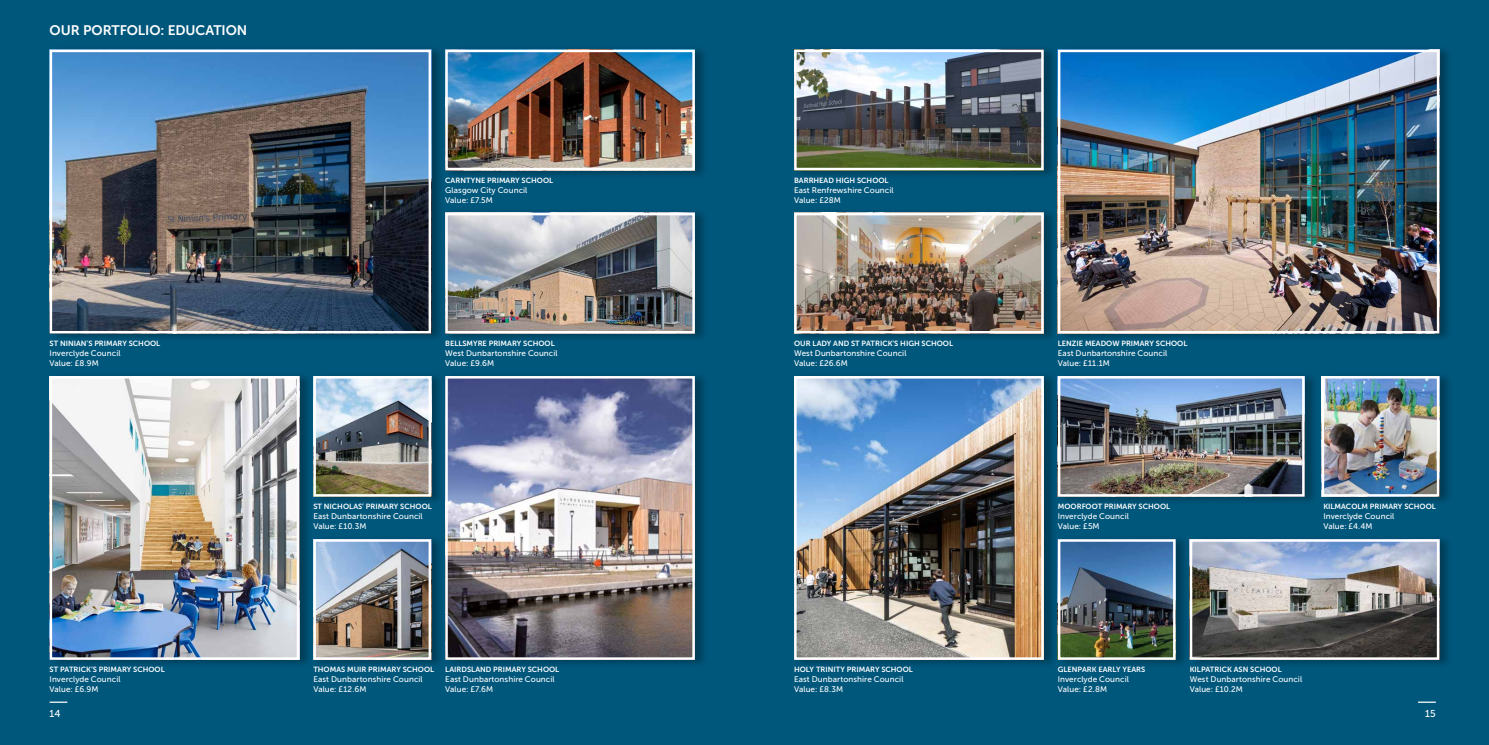
<style>
.page{position:relative;width:1489px;height:745px;background:#fff}
.page>*{position:absolute;margin:0;border:0;box-sizing:border-box;transform-origin:0 0}
.t1{font:13.75px "Museo Sans 700";letter-spacing:-.005em;color:#fff}
.t2{font:10px "Museo Sans 500";color:#fff}
.t3{font:8.12px/10px "Museo Sans 500";letter-spacing:.01em;color:#fff}
.t4{font:7.5px "Museo Sans 700";color:#fff}
</style>
<div class="page">
<div style="left:0;top:0;width:744px;height:744px;background:#00577c"></div>
<div style="left:744px;top:0;width:744px;height:744px;background:#00577c"></div>
<div style="left:445px;top:45px;width:263px;height:134px;background:#000;opacity:.3"></div>
<img style="left:448px;top:53px;width:243px;height:114px">
<div style="left:445px;top:50px;width:249px;height:120px;border:2px solid #fff"></div>
<div style="left:1057px;top:45px;width:395px;height:297px;background:#000;opacity:.3"></div>
<img style="left:1060px;top:53px;width:376px;height:277px">
<div style="left:1057px;top:50px;width:382px;height:283px;border:2px solid #fff"></div>
<div style="left:445px;top:371px;width:263px;height:297px;background:#000;opacity:.3"></div>
<img style="left:448px;top:379px;width:243px;height:277px">
<div style="left:445px;top:376px;width:249px;height:283px;border:2px solid #fff"></div>
<div style="left:49px;top:371px;width:264px;height:297px;background:#000;opacity:.3"></div>
<img style="left:53px;top:379px;width:243px;height:277px">
<div style="left:50px;top:376px;width:249px;height:283px;border:2px solid #fff"></div>
<div style="left:313px;top:371px;width:131px;height:134px;background:#000;opacity:.3"></div>
<img style="left:316px;top:379px;width:112px;height:114px">
<div style="left:313px;top:376px;width:118px;height:120px;border:2px solid #fff"></div>
<div style="left:1057px;top:534px;width:132px;height:134px;background:#000;opacity:.3"></div>
<img style="left:1060px;top:542px;width:112px;height:114px">
<div style="left:1057px;top:539px;width:118px;height:120px;border:2px solid #fff"></div>
<div style="left:1321px;top:371px;width:131px;height:134px;background:#000;opacity:.3"></div>
<img style="left:1324px;top:379px;width:112px;height:114px">
<div style="left:1321px;top:376px;width:118px;height:120px;border:2px solid #fff"></div>
<div style="left:49px;top:45px;width:396px;height:297px;background:#000;opacity:.3"></div>
<img style="left:53px;top:53px;width:375px;height:277px">
<div style="left:50px;top:50px;width:381px;height:283px;border:2px solid #fff"></div>
<div style="left:445px;top:208px;width:263px;height:134px;background:#000;opacity:.3"></div>
<img style="left:448px;top:216px;width:243px;height:114px">
<div style="left:445px;top:213px;width:249px;height:120px;border:2px solid #fff"></div>
<div style="left:1189px;top:534px;width:263px;height:134px;background:#000;opacity:.3"></div>
<img style="left:1192px;top:542px;width:244px;height:114px">
<div style="left:1189px;top:539px;width:250px;height:120px;border:2px solid #fff"></div>
<div style="left:794px;top:208px;width:263px;height:134px;background:#000;opacity:.3"></div>
<img style="left:797px;top:216px;width:243px;height:114px">
<div style="left:794px;top:213px;width:249px;height:120px;border:2px solid #fff"></div>
<div style="left:794px;top:371px;width:263px;height:297px;background:#000;opacity:.3"></div>
<img style="left:797px;top:379px;width:243px;height:277px">
<div style="left:794px;top:376px;width:249px;height:283px;border:2px solid #fff"></div>
<div style="left:794px;top:45px;width:263px;height:134px;background:#000;opacity:.3"></div>
<img style="left:797px;top:53px;width:243px;height:114px">
<div style="left:794px;top:50px;width:249px;height:120px;border:2px solid #fff"></div>
<div style="left:313px;top:534px;width:131px;height:134px;background:#000;opacity:.3"></div>
<img style="left:316px;top:542px;width:112px;height:114px">
<div style="left:313px;top:539px;width:118px;height:120px;border:2px solid #fff"></div>
<div style="left:1057px;top:371px;width:261px;height:134px;background:#000;opacity:.3"></div>
<img style="left:1060px;top:379px;width:241px;height:114px">
<div style="left:1057px;top:376px;width:247px;height:120px;border:2px solid #fff"></div>
<svg style="left:1418px;top:701px;width:17px;height:1px"></svg>
<svg style="left:50px;top:701px;width:17px;height:1px"></svg>
<h1 class="t1" style="left:50px;top:23px;width:199px">OUR PORTFOLIO: EDUCATION</h1>
<p class="t4" style="left:50px;top:339px;width:112px">ST N INIAN’S PRIMARY SCHOOL</p>
<p class="t3" style="left:50px;top:348px;width:72px">Inverclyde Council<br>Value: £8.9M</p>
<p class="t4" style="left:50px;top:665px;width:117px">ST PATRICK’S PRIMARY SCHOOL</p>
<p class="t3" style="left:50px;top:674px;width:72px">Inverclyde Council<br>Value: £6.9M</p>
<p class="t4" style="left:445px;top:176px;width:109px">CARNTYNE PRIMARY SCHOOL</p>
<p class="t3" style="left:445px;top:185px;width:84px">Glasgow City Council<br>Value: £7.5M</p>
<p class="t4" style="left:445px;top:339px;width:111px">BELLSMYRE PRIMARY SCHOOL</p>
<p class="t3" style="left:445px;top:348px;width:114px">West Dunbartonshire Council<br>Value: £9.6M</p>
<p class="t4" style="left:313px;top:502px;width:120px">ST N ICHOLAS’ PRIMARY SCHOOL</p>
<p class="t3" style="left:313px;top:511px;width:111px">East Dunbartonshire Council<br>Value: £10.3M</p>
<p class="t4" style="left:313px;top:665px;width:122px">THOMAS MUIR PRIMARY SCHOOL</p>
<p class="t3" style="left:313px;top:674px;width:111px">East Dunbartonshire Council<br>Value: £12.6M</p>
<p class="t4" style="left:445px;top:665px;width:115px">LAIRDSLAND PRIMARY SCHOOL</p>
<p class="t3" style="left:445px;top:674px;width:111px">East Dunbartonshire Council<br>Value: £7.6M</p>
<p class="t4" style="left:794px;top:176px;width:96px">BARRHEAD H IGH SCHOOL</p>
<p class="t3" style="left:794px;top:185px;width:101px">East Renfrewshire Council<br>Value: £28M</p>
<p class="t4" style="left:794px;top:339px;width:160px">OUR LADY AND ST PATRICK’S H IGH SCHOOL</p>
<p class="t3" style="left:794px;top:348px;width:114px">West Dunbartonshire Council<br>Value: £26.6M</p>
<p class="t4" style="left:794px;top:665px;width:120px">HOLY TRINITY PRIMARY SCHOOL</p>
<p class="t3" style="left:794px;top:674px;width:111px">East Dunbartonshire Council<br>Value: £8.3M</p>
<p class="t4" style="left:1057px;top:339px;width:131px">LENZIE MEADOW PRIMARY SCHOOL</p>
<p class="t3" style="left:1057px;top:348px;width:111px">East Dunbartonshire Council<br>Value: £11.1M</p>
<p class="t4" style="left:1057px;top:502px;width:114px">MOORFOOT PRIMARY SCHOOL</p>
<p class="t3" style="left:1057px;top:511px;width:72px">Inverclyde Council<br>Value: £5M</p>
<p class="t4" style="left:1323px;top:502px;width:114px">KILMACOLM PRIMARY SCHOOL</p>
<p class="t3" style="left:1323px;top:511px;width:72px">Inverclyde Council<br>Value: £4.4M</p>
<p class="t4" style="left:1057px;top:665px;width:89px">GLENPARK EARLY YEARS</p>
<p class="t3" style="left:1057px;top:674px;width:72px">Inverclyde Council<br>Value: £2.8M</p>
<p class="t4" style="left:1189px;top:665px;width:50px">KILPATRICK ASN</p>
<p class="t4" style="left:1250px;top:665px;width:33px">SCHOOL</p>
<p class="t3" style="left:1189px;top:674px;width:114px">West Dunbartonshire Council<br>Value: £10.2M</p>
<p class="t2" style="left:50px;top:707px;width:12px">14</p>
<p class="t2" style="left:1424px;top:707px;width:12px">15</p>
</div>
